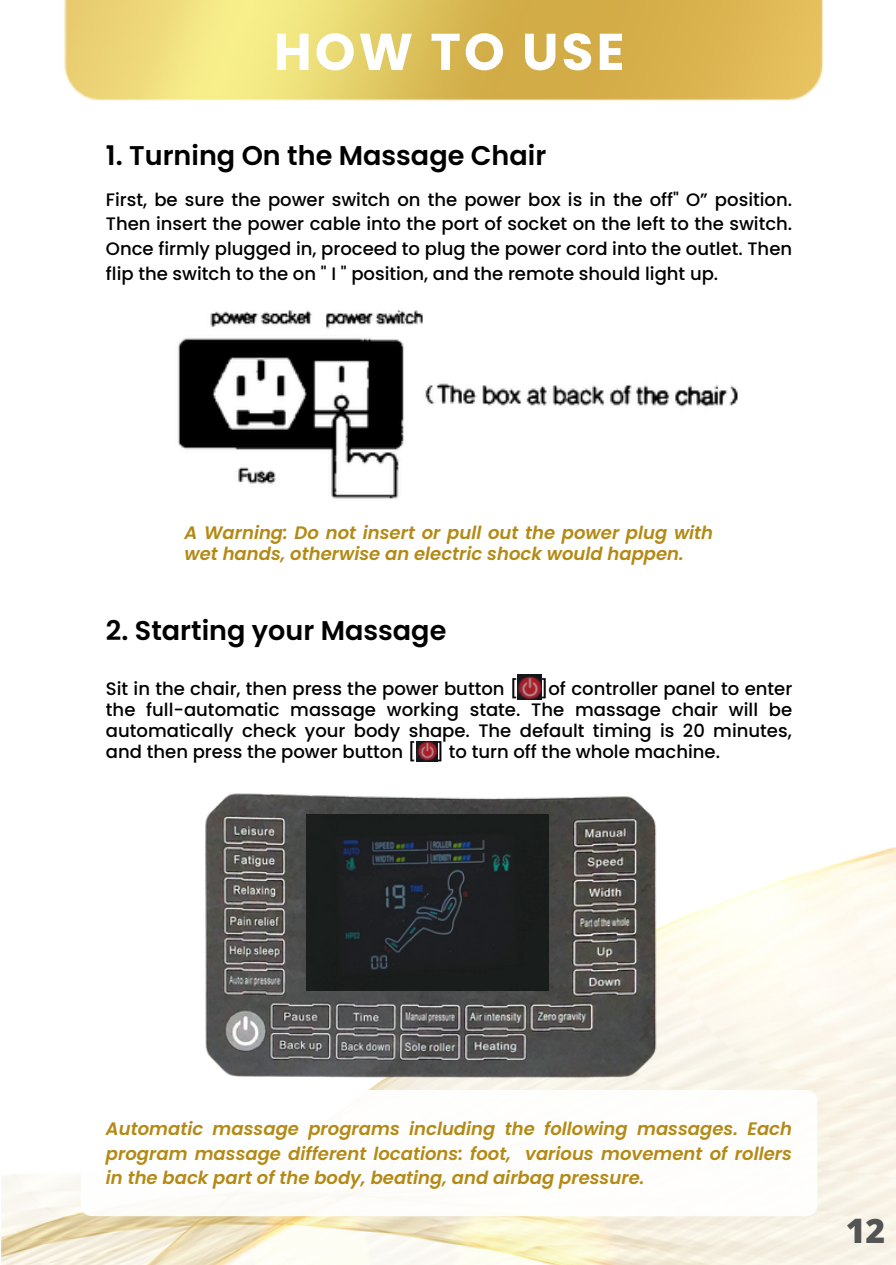
<style>
.page{position:relative;width:896px;height:1265px;background:#fff}
.page>*{position:absolute;margin:0;border:0;box-sizing:border-box;transform-origin:0 0}
.t1{font:700 51.6px "Poppins";letter-spacing:.06em;color:#fff}
.t2{font:800 33.6px "Open Sans";color:#545454}
.t3{font:600 27px "Poppins";color:#000}
.t4{font:500 18px/21px "Poppins";color:#000;text-align:justify}
.t5{font:italic 600 18px/24px "Poppins";color:#b38a15}
</style>
<div class="page">
<img style="left:1px;top:699px;width:895px;height:565px">
<img style="left:64px;top:0;width:759px;height:101px">
<img style="left:177px;top:310px;width:561px;height:189px">
<div style="left:81px;top:1090px;width:736px;height:126px;background:#fff;border-radius:11px"></div>
<img style="left:517px;top:674px;width:25px;height:25px">
<img style="left:417px;top:741px;width:20px;height:21px">
<img style="left:184px;top:778px;width:485px;height:311px">
<img style="left:307px;top:814px;width:241px;height:176px">
<h1 class="t1" style="left:274px;top:16px;width:352px">HOW TO USE</h1>
<h3 class="t3" style="left:106px;top:137px;width:442px">1. Turning On the Massage Chair</h3>
<p class="t4" style="left:106px;top:187px;width:687px;line-height:24.9px">First, be sure the power switch on the power box is in the off" O” position.<br>Then insert the power cable into the port of socket on the left to the switch.<br>Once firmly plugged in, proceed to plug the power cord into the outlet. Then flip the switch to the on " I " position, and the remote should light up.</p>
<p class="t5" style="left:184px;top:522px;width:530px;line-height:21px">A Warning: Do not insert or pull out the power plug with wet hands, otherwise an electric shock would happen.</p>
<h3 class="t3" style="left:106px;top:611px;width:342px">2. Starting your Massage</h3>
<p class="t4" style="left:106px;top:677px;width:688px">Sit in the chair, then press the power button [ ]of controller panel to enter the full-automatic massage working state. The massage chair will be automatically check your body shape. The default timing is 20 minutes, and then press the power button [ ] to turn off the whole machine.</p>
<p class="t5" style="left:106px;top:1117px;width:687px;text-align:justify">Automatic massage programs including the following massages. Each program massage different locations: foot, various movement of rollers in the back part of the body, beating, and airbag pressure.</p>
<h2 class="t2" style="left:845px;top:1207px;width:41px">12</h2>
</div>
